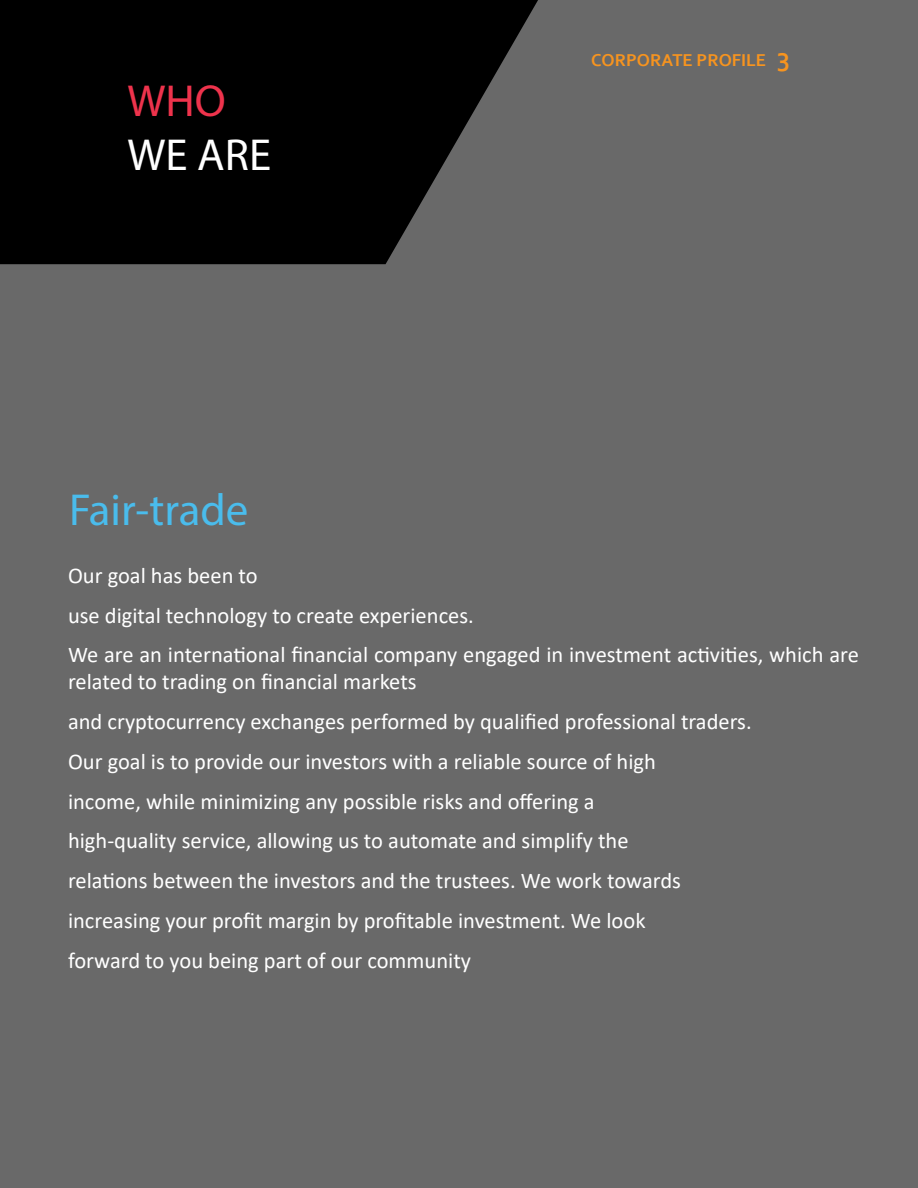
<style>
.page{position:relative;width:918px;height:1188px;background:#696969}
.page>*{position:absolute;margin:0;border:0;box-sizing:border-box;transform-origin:0 0}
.t1{font:45px "Myriad Pro";color:#4abcec}
.t2{font:45px "Myriad Pro";color:#fff}
.t3{font:45px "Myriad Pro";color:#ee334c}
.t4{font:22.5px/39.8px "Calibri";color:#fff}
.t5{font:700 18px "Corbel";color:#f7941f}
.s1{font-size:27px}
</style>
<div class="page">
<svg style="left:0;top:0;width:538px;height:264px;background:#0e0e0e"></svg>
<h1 class="t3" style="left:128px;top:73px;width:100px">WHO</h1>
<h1 class="t2" style="left:128px;top:127px;width:145px">WE ARE</h1>
<h1 class="t1" style="left:69px;top:482px;width:181px">Fair-trade</h1>
<p class="t5" style="left:591px;top:48px;width:201px">CORPORATE PROFILE <span class="s1">3</span></p>
<p class="t4" style="left:68px;top:555px;width:792px">Our goal has been to<br>use digital technology to create experiences.<br>We are an international financial company engaged in investment activities, which are</p>
<p class="t4" style="left:68px;top:661px;width:685px">related to trading on financial markets<br>and cryptocurrency exchanges performed by qualified professional traders.<br>Our goal is to provide our investors with a reliable source of high<br>income, while minimizing any possible risks and offering a<br>high-quality service, allowing us to automate and simplify the<br>relations between the investors and the trustees. We work towards increasing your profit margin by profitable investment. We look<br>forward to you being part of our community</p>
</div>
